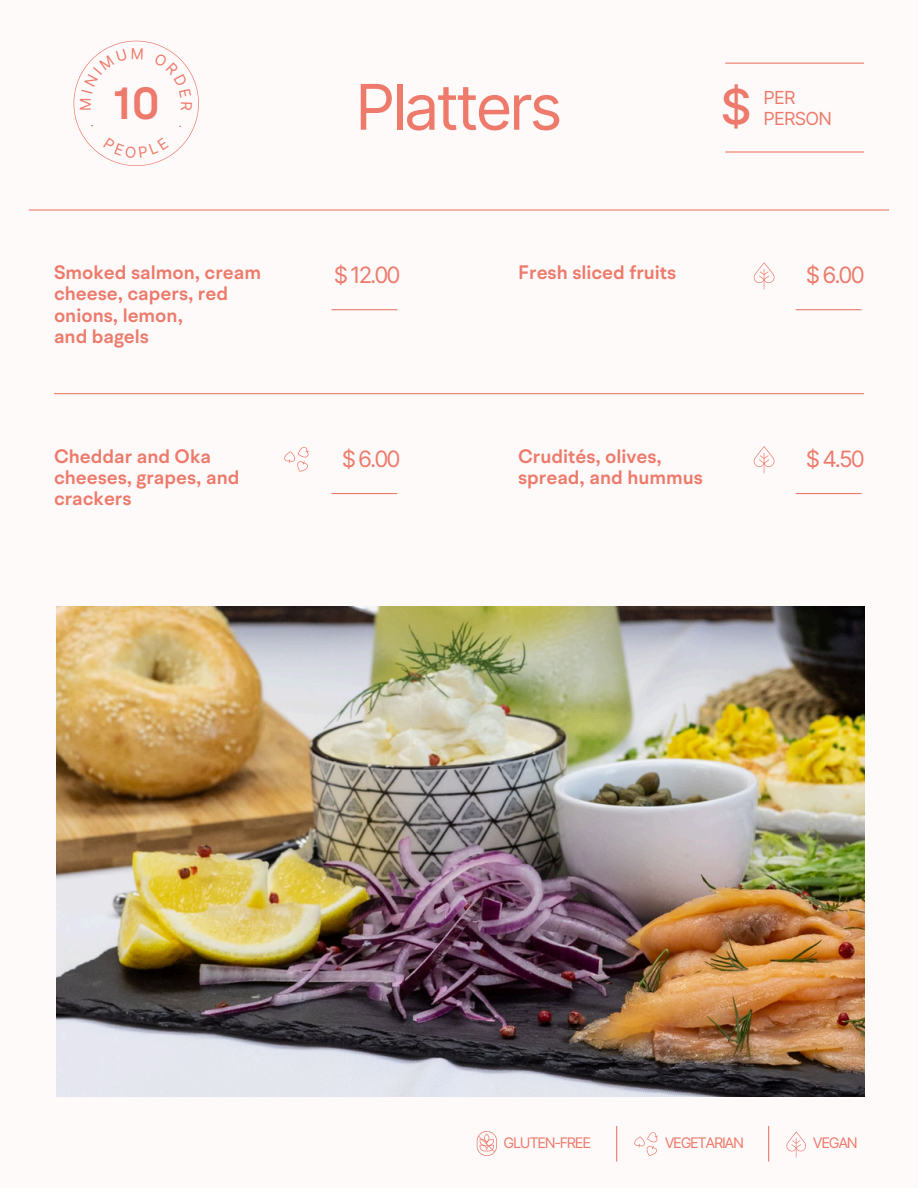
<style>
.page{position:relative;width:918px;height:1188px;background:#fefafa}
.page>*{position:absolute;margin:0;border:0;box-sizing:border-box;transform-origin:0 0}
.t1{font:63px "Inter";letter-spacing:-.05em;color:#ed7a6b}
.t2{font:500 48.75px "Inter";color:#ed7a6b}
.t3{font:600 45px "BR Hendrix";color:#ed7a6b}
.t4{font:22.5px "Inter";letter-spacing:-.09em;color:#ed7a6b}
.t5{font:600 19.5px/21.3px "BR Hendrix";color:#ed7a6b}
.t6{font:18px/20.2px "Inter";letter-spacing:-.045em;color:#ed7a6b}
.t7{font:15px "Inter";color:#ed7a6b}
.t8{font:14.55px "Inter";letter-spacing:-.09em;color:#ed7a6b}
</style>
<div class="page">
<hr style="left:29px;top:209px;width:860px;height:2px;background:#ed7a6b">
<hr style="left:725px;top:63px;width:139px;height:1px;background:#ed7a6b">
<hr style="left:725px;top:151px;width:139px;height:2px;background:#ed7a6b">
<hr style="left:332px;top:309px;width:65px;height:1px;background:#ed7a6b">
<svg style="left:753px;top:446px;width:22px;height:27px"></svg>
<svg style="left:753px;top:263px;width:22px;height:27px"></svg>
<hr style="left:332px;top:493px;width:65px;height:1px;background:#ed7a6b">
<svg style="left:284px;top:447px;width:25px;height:25px"></svg>
<hr style="left:796px;top:309px;width:66px;height:1px;background:#ed7a6b">
<hr style="left:796px;top:493px;width:66px;height:1px;background:#ed7a6b">
<img style="left:57px;top:606px;width:807px;height:491px">
<hr style="left:54px;top:393px;width:810px;height:1px;background:#ed7a6b">
<hr style="left:616px;top:1126px;width:1px;height:36px;background:#ed7a6b">
<hr style="left:768px;top:1126px;width:1px;height:36px;background:#ed7a6b">
<svg style="left:634px;top:1132px;width:24px;height:24px"></svg>
<svg style="left:786px;top:1132px;width:20px;height:26px"></svg>
<svg style="left:477px;top:1131px;width:20px;height:25px"></svg>
<svg style="left:74px;top:41px;width:124px;height:125px"></svg>
<p class="t7" style="left:76px;top:111px;width:15px;rotate:-90deg">M</p>
<h2 class="t1" style="left:355px;top:69px;width:209px">Platters</h2>
<h3 class="t2" style="left:720px;top:77px;width:33px">$</h3>
<h4 class="t3" style="left:112px;top:74px;width:50px">10</h4>
<p class="t6" style="left:764px;top:88px;width:70px">PER<br>PERSON</p>
<p class="t4" style="left:334px;top:262px;width:68px">$ 12.00</p>
<h2 class="t5" style="left:54px;top:262px;width:209px">Smoked salmon, cream</h2>
<p class="t5" style="left:518px;top:262px;width:160px">Fresh sliced fruits</p>
<h2 class="t5" style="left:54px;top:283px;width:176px">cheese, capers, red onions, lemon,<br>and bagels</h2>
<p class="t4" style="left:806px;top:262px;width:60px">$ 6.00</p>
<h4 class="t5" style="left:54px;top:446px;width:187px">Cheddar and Oka cheeses, grapes, and crackers</h4>
<p class="t4" style="left:342px;top:445px;width:60px">$ 6.00</p>
<h4 class="t5" style="left:518px;top:446px;width:186px">Crudités, olives, spread, and hummus</h4>
<h1 class="t4" style="left:806px;top:445px;width:60px">$ 4.50</h1>
<p class="t8" style="left:504px;top:1134px;width:89px">GLUTEN-FREE</p>
<p class="t8" style="left:665px;top:1134px;width:81px">VEGETARIAN</p>
<p class="t8" style="left:813px;top:1134px;width:46px">VEGAN</p>
</div>
